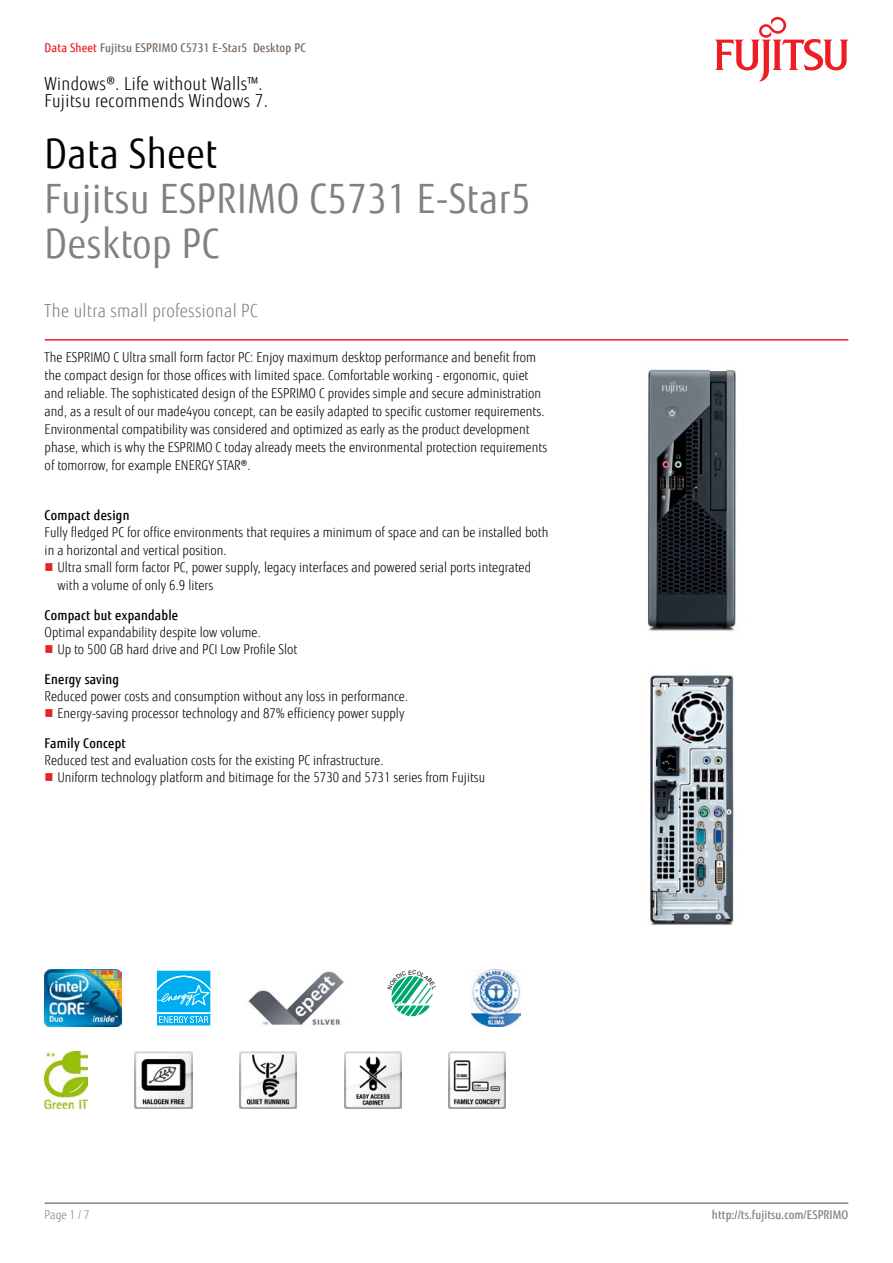
<style>
.page{position:relative;width:893px;height:1263px;background:#fff}
.page>*{position:absolute;margin:0;border:0;box-sizing:border-box;transform-origin:0 0}
.t1{font:40.5px/45px "Fujitsu Sans";letter-spacing:.02em;color:#818280;scale:.9 1}
.t2{font:40.5px "Fujitsu Sans";letter-spacing:.02em;color:#000;scale:.9 1}
.t3{font:300 18px/16.5px "Fujitsu Sans";letter-spacing:.02em;color:#000;scale:.9 1}
.t4{font:300 18px "Fujitsu Sans";letter-spacing:.02em;color:#818280;scale:.9 1}
.t5{font:300 13.5px/18px "Fujitsu Sans";letter-spacing:.005em;color:#000;scale:.9 1}
.t6{font:500 13.5px "Fujitsu Sans";letter-spacing:.02em;color:#000;scale:.9 1}
.t7{font:500 12px "Fujitsu Sans";letter-spacing:.02em;color:#79695e;scale:.9 1}
.t8{font:500 12px "Fujitsu Sans";letter-spacing:.005em;color:#818280;scale:.9 1}
.t9{font:300 12px "Fujitsu Sans";color:#818280;scale:.9 1}
.s1{color:#e92425}
</style>
<div class="page">
<hr style="left:45px;top:1202px;width:803px;height:2px;background:#818280">
<hr style="left:45px;top:339px;width:803px;height:2px;background:#ed1d24">
<svg style="left:715px;top:17px;width:133px;height:65px"></svg>
<img style="left:647px;top:369px;width:89px;height:262px">
<img style="left:650px;top:675px;width:84px;height:251px">
<img style="left:45px;top:969px;width:76px;height:58px">
<div style="left:156px;top:969px;width:56px;height:44px;background:#b8e8fa"></div>
<svg style="left:156px;top:971px;width:56px;height:55px;background:#38bff2"></svg>
<img style="left:248px;top:971px;width:96px;height:56px">
<img style="left:472px;top:969px;width:48px;height:58px">
<img style="left:45px;top:1051px;width:43px;height:58px">
<img style="left:135px;top:1051px;width:57px;height:58px">
<img style="left:239px;top:1051px;width:58px;height:58px">
<img style="left:344px;top:1051px;width:57px;height:58px">
<img style="left:449px;top:1051px;width:57px;height:58px">
<svg style="left:391px;top:976px;width:42px;height:40px"></svg>
<p class="t7" style="left:45px;top:40px;width:292px"><span class="s1">Data Sheet</span> Fujitsu ESPRIMO C5731 E-Star5 Desktop PC</p>
<h2 class="t3" style="left:45px;top:76px;width:250px">Windows®. Life without Walls™.<br>Fujitsu recommends Windows 7.</h2>
<h1 class="t2" style="left:45px;top:130px;width:193px">Data Sheet</h1>
<h1 class="t1" style="left:45px;top:177px;width:541px">Fujitsu ESPRIMO C5731 E-Star5<br>Desktop PC</h1>
<h2 class="t4" style="left:45px;top:300px;width:238px">The ultra small professional PC</h2>
<p class="t5" style="left:45px;top:349px;width:560px">The ESPRIMO C Ultra small form factor PC: Enjoy maximum desktop performance and benefit from the compact design for those offices with limited space. Comfortable working - ergonomic, quiet and reliable. The sophisticated design of the ESPRIMO C provides simple and secure administration and, as a result of our made4you concept, can be easily adapted to specific customer requirements.<br>Environmental compatibility was considered and optimized as early as the product development phase, which is why the ESPRIMO C today already meets the environmental protection requirements of tomorrow, for example ENERGY STAR®.</p>
<p class="t6" style="left:45px;top:506px;width:96px">Compact design</p>
<p class="t5" style="left:45px;top:523px;width:561px">Fully fledged PC for office environments that requires a minimum of space and can be installed both in a horizontal and vertical position.</p>
<p class="t5" style="left:57px;top:558px;width:528px">Ultra small form factor PC, power supply, legacy interfaces and powered serial ports integrated with a volume of only 6.9 liters</p>
<p class="t6" style="left:45px;top:607px;width:150px">Compact but expandable</p>
<p class="t5" style="left:57px;top:624px;width:268px;line-height:17.1px;text-indent:-13px">Optimal expandability despite low volume.<br>Up to 500 GB hard drive and PCI Low Profile Slot</p>
<p class="t6" style="left:45px;top:671px;width:84px">Energy saving</p>
<p class="t5" style="left:45px;top:688px;width:406px;line-height:17.1px;text-align:right">Reduced power costs and consumption without any loss in performance.<br>Energy-saving processor technology and 87% efficiency power supply</p>
<p class="t6" style="left:45px;top:735px;width:92px">Family Concept</p>
<p class="t5" style="left:57px;top:752px;width:477px;line-height:17.1px;text-indent:-13px">Reduced test and evaluation costs for the existing PC infrastructure.<br>Uniform technology platform and bitimage for the 5730 and 5731 series from Fujitsu</p>
<p class="t9" style="left:45px;top:1208px;width:51px">Page 1 / 7</p>
<p class="t8" style="left:712px;top:1208px;width:153px">http://ts.fujitsu.com/ESPRIMO</p>
</div>
